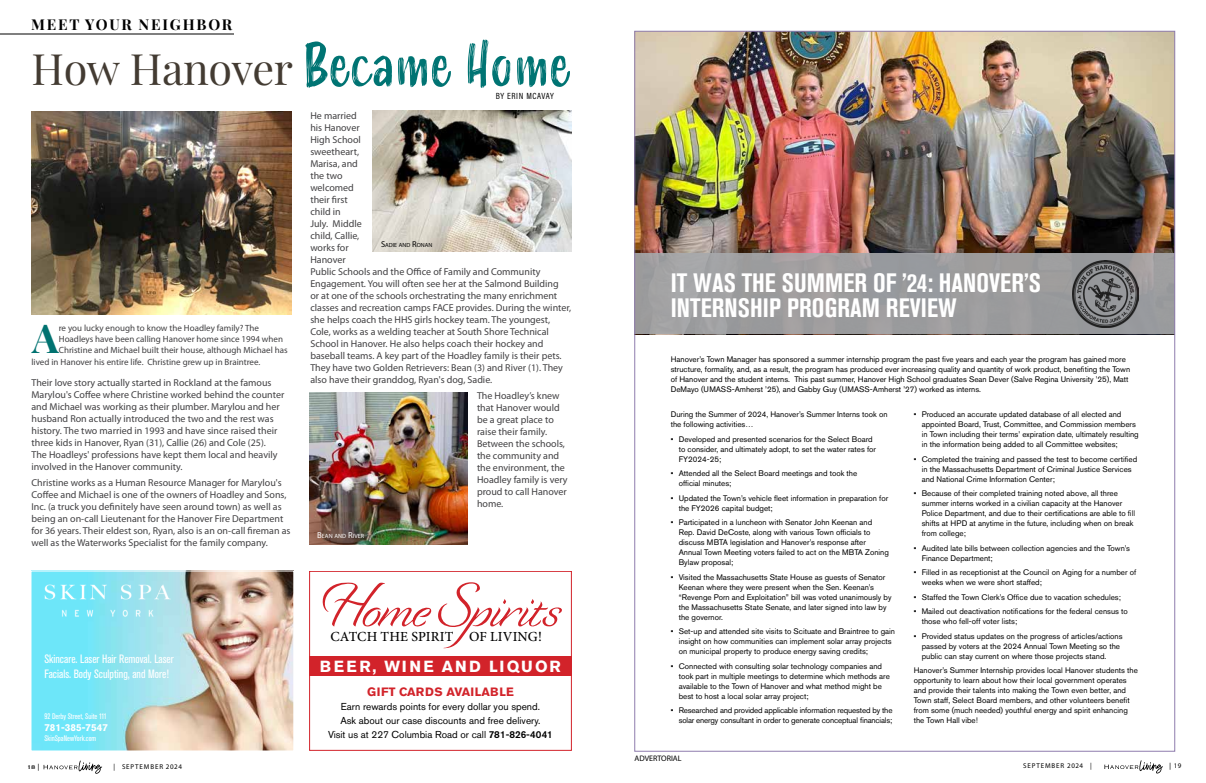
<style>
.page{position:relative;width:1206px;height:783px;background:#fff}
.page>*{position:absolute;margin:0;border:0;box-sizing:border-box;transform-origin:0 0}
.t1{font:43.1px "Playfair Display";letter-spacing:-.01em;color:#433b32}
.t2{font:700 40px "Playfair Display";color:#007270}
.t3{font:700 condensed 26.4px/25.3px "Akzidenz Grotesk Std";letter-spacing:.005em;color:#fff}
.t4{font:700 16px "Akzidenz Grotesk Std";letter-spacing:.135em;color:#fff}
.t5{font:700 15px "Playfair Display";letter-spacing:.12em;color:#000}
.t6{font:500 13.9px "Minion Pro";letter-spacing:.01em;color:#000}
.t7{font:condensed 12px/14.4px "Akzidenz Grotesk Std";color:#fff}
.t8{font:700 12px "Akzidenz Grotesk Std";letter-spacing:.015em;color:#d2232a}
.t9{font:10px/12px "Myriad Pro";color:#414042}
.t10{font:10px/14px "Akzidenz Grotesk Std";color:#000;text-align:center}
.t11{font:700 10px "Akzidenz Grotesk Std";color:#fff}
.t12{font:9px/11px "Myriad Pro";color:#414042}
.t13{font:9px "Acumin Pro Cond";letter-spacing:.065em;color:#000}
.t14{font:8px/10px "Akzidenz Grotesk Std";color:#000}
.t15{font:8px/10px "Akzidenz Grotesk Std";letter-spacing:-.02em;color:#000;text-align:right}
.t16{font:condensed 8px "Akzidenz Grotesk Std";color:#fff}
.t17{font:8px "Myriad Pro";color:#000}
.t18{font:7px "Myriad Pro";letter-spacing:.115em;color:#000}
.t19{font:7px "Copperplate";color:#000}
.t20{font:6.1px "Myriad Pro";color:#fff}
.t21{font:5.9px "Myriad Pro";color:#000}
.s1{font-family:"Smoothy";font-size:56.9px;color:#007473}
.s2{font-size:8.5px}
.s3{font-size:8.7px}
.s4{font-weight:500}
.s5{font-family:"Copperplate"}
</style>
<div class="page">
<svg style="left:1104px;top:760px;width:59px;height:14px"></svg>
<svg style="left:43px;top:761px;width:59px;height:13px"></svg>
<img style="left:636px;top:33px;width:537px;height:220px">
<div style="left:635px;top:253px;width:540px;height:81px;background:#9d9c9e"></div>
<img style="left:1073px;top:260px;width:66px;height:67px">
<hr style="left:0;top:34px;width:234px;height:1px;background:#000">
<img style="left:373px;top:111px;width:199px;height:141px">
<img style="left:310px;top:392px;width:158px;height:152px">
<img style="left:32px;top:572px;width:260px;height:178px">
<img style="left:44px;top:579px;width:127px;height:42px">
<div style="left:30px;top:570px;width:264px;height:182px;border:1px solid #fff"></div>
<div style="left:309px;top:571px;width:263px;height:180px;border:1px solid #d2232a"></div>
<svg style="left:322px;top:582px;width:240px;height:66px"></svg>
<div style="left:309px;top:656px;width:263px;height:20px;background:#d2232a"></div>
<img style="left:32px;top:111px;width:260px;height:204px">
<h3 class="t5" style="left:31px;top:13px;width:203px">MEET YOUR NEIGHBOR</h3>
<h1 class="t1" style="left:32px;top:35px;width:541px">How Hanover <span class="s1">Became Home</span></h1>
<h2 class="t2" style="left:32px;top:306px;width:28px">A</h2>
<p class="t12" style="left:59px;top:322px;width:230px">re you lucky enough to know the Hoadley family? The<br>Hoadleys have been calling Hanover home since 1994 when<br>Christine and Michael built their house, although Michael has</p>
<p class="t12" style="left:32px;top:356px;width:230px">lived in Hanover his entire life. Christine grew up in Braintree.</p>
<p class="t9" style="left:32px;top:376px;width:254px">Their love story actually started in Rockland at the famous Marylou's Coffee where Christine worked behind the counter and Michael was working as their plumber. Marylou and her husband Ron actually introduced the two and the rest was history. The two married in 1993 and have since raised their three kids in Hanover, Ryan (31), Callie (26) and Cole (25).<br>The Hoadleys' professions have kept them local and heavily involved in the Hanover community.</p>
<p class="t9" style="left:32px;top:477px;width:261px">Christine works as a Human Resource Manager for Marylou's Coffee and Michael is one of the owners of Hoadley and Sons, Inc. (a truck you definitely have seen around town) as well as being an on-call Lieutenant for the Hanover Fire Department for 36 years. Their eldest son, Ryan, also is an on-call fireman as well as the Waterworks Specialist for the family company.</p>
<p class="t13" style="left:496px;top:90px;width:60px">BY ERIN MCAVAY</p>
<p class="t9" style="left:310px;top:109px;width:262px">He married<br>his Hanover<br>High School<br>sweetheart,<br>Marisa, and<br>the two<br>welcomed<br>their first<br>child in<br>July. Middle<br>child, Callie,<br>works for<br>Hanover<br>Public Schools and the Office of Family and Community<br>Engagement. You will often see her at the Salmond Building<br>or at one of the schools orchestrating the many enrichment classes and recreation camps FACE provides. During the winter, she helps coach the HHS girls hockey team. The youngest,<br>Cole, works as a welding teacher at South Shore Technical<br>School in Hanover. He also helps coach their hockey and baseball teams. A key part of the Hoadley family is their pets.<br>They have two Golden Retrievers: Bean (3) and River (1). They also have their granddog, Ryan's dog, Sadie.</p>
<p class="t9" style="left:477px;top:390px;width:92px">The Hoadley’s knew that Hanover would be a great place to raise their family.<br>Between the schools, the community and the environment, the<br>Hoadley family is very proud to call Hanover home.</p>
<p class="t21" style="left:381px;top:241px;width:53px"><span class="s2">S</span>ADIE AND <span class="s2">R</span>ONAN</p>
<p class="t20" style="left:317px;top:532px;width:48px"><span class="s3">B</span>EAN AND <span class="s3">R</span>IVER</p>
<h3 class="t7" style="left:44px;top:652px;width:131px">Skincare. Laser Hair Removal. Laser<br>Facials. Body Sculpting, and More!</h3>
<p class="t16" style="left:44px;top:712px;width:64px">92 Derby Street, Suite 111</p>
<p class="t11" style="left:44px;top:722px;width:65px">781-385-7547</p>
<p class="t16" style="left:44px;top:734px;width:53px">SkinSpaNewYork.com</p>
<h3 class="t6" style="left:330px;top:627px;width:213px">CATCH THE SPIRIT OF LIVING!</h3>
<h3 class="t4" style="left:320px;top:657px;width:242px">BEER, WINE AND LIQUOR</h3>
<h3 class="t8" style="left:367px;top:685px;width:148px">GIFT CARDS AVAILABLE</h3>
<p class="t10" style="left:328px;top:699px;width:226px">Earn rewards points for every dollar you spend.<br>Ask about our case discounts and free delivery.<br>Visit us at 227 Columbia Road or call <span class="s4">781-826-4041</span></p>
<h3 class="t3" style="left:671px;top:270px;width:372px">IT WAS THE SUMMER OF ’24: HANOVER’S<br>INTERNSHIP PROGRAM REVIEW</h3>
<p class="t14" style="left:671px;top:354px;width:461px">Hanover’s Town Manager has sponsored a summer internship program the past five years and each year the program has gained more structure, formality, and, as a result, the program has produced ever increasing quality and quantity of work product, benefiting the Town of Hanover and the student interns. This past summer, Hanover High School graduates Sean Dever (Salve Regina University ’25), Matt DeMayo (UMASS-Amherst ’25), and Gabby Guy (UMASS-Amherst ’27) worked as interns.</p>
<p class="t14" style="left:671px;top:410px;width:218px">During the Summer of 2024, Hanover’s Summer Interns took on the following activities…</p>
<p class="t14" style="left:679px;top:434px;width:199px;text-indent:-8px">• Developed and presented scenarios for the Select Board to consider, and ultimately adopt, to set the water rates for<br>FY2024-25;</p>
<p class="t14" style="left:679px;top:469px;width:180px;text-indent:-8px">• Attended all the Select Board meetings and took the official minutes;</p>
<p class="t14" style="left:679px;top:493px;width:211px;text-indent:-8px">• Updated the Town’s vehicle fleet information in preparation for the FY2026 capital budget;</p>
<p class="t14" style="left:679px;top:518px;width:212px;text-indent:-8px">• Participated in a luncheon with Senator John Keenan and Rep. David DeCoste, along with various Town officials to discuss MBTA legislation and Hanover’s response after Annual Town Meeting voters failed to act on the MBTA Zoning Bylaw proposal;</p>
<p class="t14" style="left:679px;top:572px;width:214px;text-indent:-8px">• Visited the Massachusetts State House as guests of Senator Keenan where they were present when the Sen. Keenan’s “Revenge Porn and Exploitation” bill was voted unanimously by the Massachusetts State Senate, and later signed into law by the governor.</p>
<p class="t14" style="left:679px;top:627px;width:218px;text-indent:-8px">• Set-up and attended site visits to Scituate and Braintree to gain insight on how communities can implement solar array projects on municipal property to produce energy saving credits;</p>
<p class="t14" style="left:679px;top:661px;width:213px;text-indent:-8px">• Connected with consulting solar technology companies and took part in multiple meetings to determine which methods are available to the Town of Hanover and what method might be best to host a local solar array project;</p>
<p class="t15" style="left:671px;top:706px;width:223px">• Researched and provided applicable information requested by the solar energy consultant in order to generate conceptual financials;</p>
<p class="t14" style="left:922px;top:410px;width:218px;text-indent:-8px">• Produced an accurate updated database of all elected and appointed Board, Trust, Committee, and Commission members in Town including their terms’ expiration date, ultimately resulting in the information being added to all Committee websites;</p>
<p class="t14" style="left:922px;top:454px;width:217px;text-indent:-8px">• Completed the training and passed the test to become certified in the Massachusetts Department of Criminal Justice Services and National Crime Information Center;</p>
<p class="t14" style="left:922px;top:489px;width:215px;text-indent:-8px">• Because of their completed training noted above, all three summer interns worked in a civilian capacity at the Hanover Police Department, and due to their certifications are able to fill shifts at HPD at anytime in the future, including when on break from college;</p>
<p class="t14" style="left:922px;top:543px;width:210px;text-indent:-8px">• Audited late bills between collection agencies and the Town’s<br>Finance Department;</p>
<p class="t14" style="left:922px;top:568px;width:216px;text-indent:-8px">• Filled in as receptionist at the Council on Aging for a number of weeks when we were short staffed;</p>
<p class="t14" style="left:914px;top:592px;width:209px">• Staffed the Town Clerk’s Office due to vacation schedules;</p>
<p class="t14" style="left:922px;top:607px;width:208px;text-indent:-8px">• Mailed out deactivation notifications for the federal census to those who fell-off voter lists;</p>
<p class="t14" style="left:922px;top:631px;width:202px;text-indent:-8px">• Provided status updates on the progress of articles/actions passed by voters at the 2024 Annual Town Meeting so the public can stay current on where those projects stand.</p>
<p class="t14" style="left:914px;top:666px;width:226px">Hanover’s Summer Internship provides local Hanover students the opportunity to learn about how their local government operates and provide their talents into making the Town even better, and Town staff, Select Board members, and other volunteers benefit from some (much needed) youthful energy and spirit enhancing the Town Hall vibe!</p>
<p class="t17" style="left:634px;top:753px;width:6px">ADVERTORIAL</p>
<p class="t19" style="left:27px;top:762px;width:14px">18 |</p>
<p class="t18" style="left:113px;top:762px;width:70px">| SEPTEMBER 2024</p>
<p class="t18" style="left:1023px;top:761px;width:70px">SEPTEMBER 2024 |</p>
<p class="t18" style="left:1170px;top:761px;width:13px"><span class="s5">|</span> 19</p>
</div>
